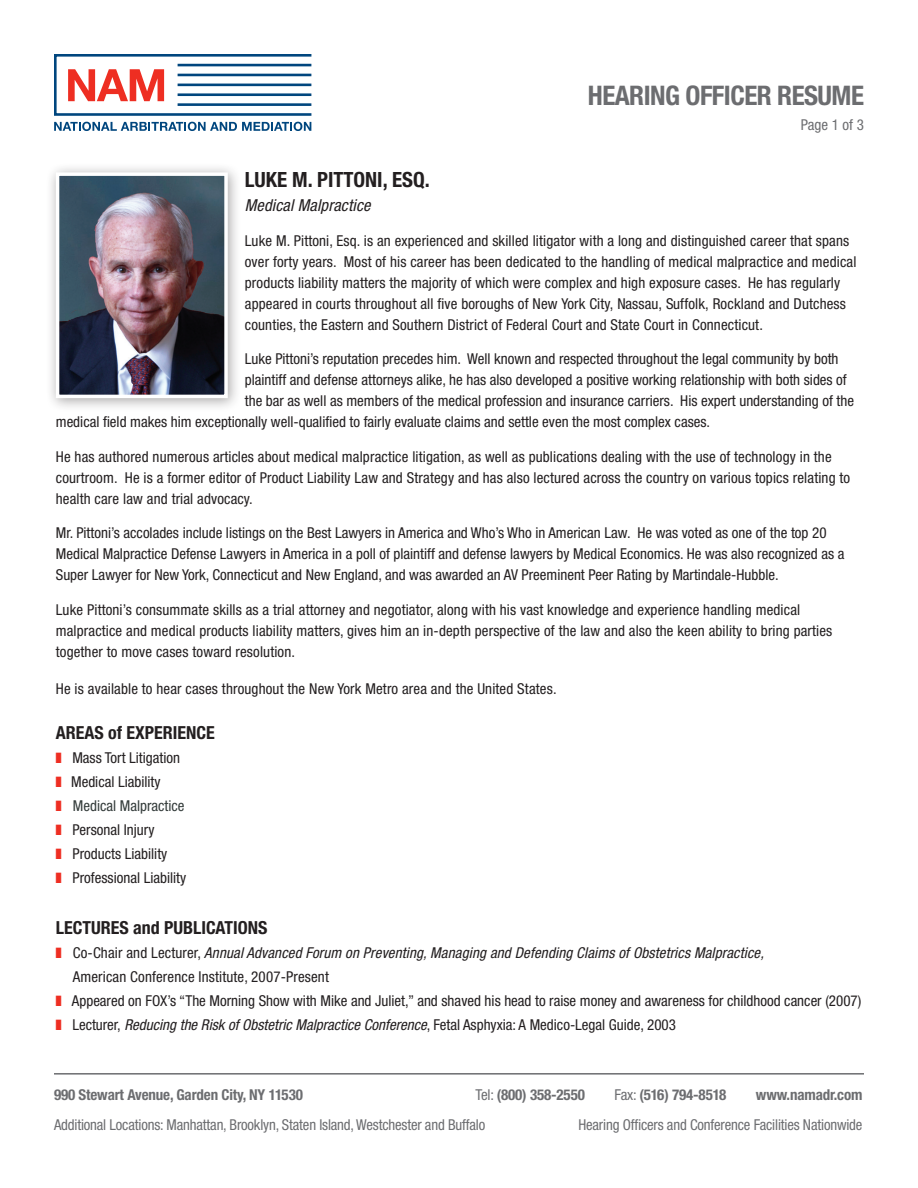
<style>
.page{position:relative;width:918px;height:1188px;background:#fff}
.page>*{position:absolute;margin:0;border:0;box-sizing:border-box;transform-origin:0 0}
.t1{font:700 condensed 27px "Helvetica Neue LT Std";letter-spacing:-.02em;color:#6c6d70}
.t2{font:700 condensed 21px "Helvetica Neue LT Std";color:#231f20}
.t3{font:700 condensed 18px "Helvetica Neue LT Std";color:#231f20}
.t4{font:italic condensed 16.5px "Helvetica Neue LT Std";letter-spacing:.01em;color:#231f20}
.t5{font:condensed 15px/21px "Helvetica Neue LT Std";letter-spacing:.01em;color:#231f20}
.t6{font:italic condensed 15px/24px "Helvetica Neue LT Std";letter-spacing:.01em;color:#231f20}
.t7{font:condensed 15px "Helvetica Neue LT Std";letter-spacing:-.01em;color:#6c6d70}
.t8{font:700 condensed 15px "Helvetica Neue LT Std";letter-spacing:-.01em;color:#6c6d70}
.t9{font:condensed 15px "Helvetica Neue LT Std";color:#333b3a}
.s1{color:#ee2e22}
.s2{font-style:normal}
.s3{font-style:italic}
.s4{font-weight:400}
</style>
<div class="page">
<svg style="left:54px;top:54px;width:257px;height:77px"></svg>
<hr style="left:54px;top:1073px;width:810px;height:2px;background:#6c6d70">
<div style="left:46px;top:163px;width:196px;height:249px;background:#231f20;opacity:.4"></div>
<img style="left:60px;top:176px;width:164px;height:218px">
<div style="left:56px;top:172px;width:172px;height:226px;border:3px solid #fff"></div>
<h1 class="t1" style="left:588px;top:79px;width:278px">HEARING OFFICER RESUME</h1>
<p class="t7" style="left:801px;top:116px;width:65px">Page 1 of 3</p>
<h2 class="t2" style="left:245px;top:167px;width:186px">LUKE M. PITTONI, ESQ.</h2>
<p class="t4" style="left:245px;top:196px;width:127px">Medical Malpractice</p>
<p class="t5" style="left:245px;top:230px;width:613px">Luke M. Pittoni, Esq. is an experienced and skilled litigator with a long and distinguished career that spans over forty years. Most of his career has been dedicated to the handling of medical malpractice and medical products liability matters the majority of which were complex and high exposure cases. He has regularly appeared in courts throughout all five boroughs of New York City, Nassau, Suffolk, Rockland and Dutchess counties, the Eastern and Southern District of Federal Court and State Court in Connecticut.</p>
<p class="t5" style="left:245px;top:349px;width:595px">Luke Pittoni’s reputation precedes him. Well known and respected throughout the legal community by both</p>
<p class="t5" style="left:245px;top:370px;width:604px">plaintiff and defense attorneys alike, he has also developed a positive working relationship with both sides of</p>
<p class="t5" style="left:245px;top:391px;width:611px">the bar as well as members of the medical profession and insurance carriers. His expert understanding of the</p>
<p class="t5" style="left:56px;top:412px;width:656px">medical field makes him exceptionally well-qualified to fairly evaluate claims and settle even the most complex cases.</p>
<p class="t5" style="left:56px;top:446px;width:796px">He has authored numerous articles about medical malpractice litigation, as well as publications dealing with the use of technology in the courtroom. He is a former editor of Product Liability Law and Strategy and has also lectured across the country on various topics relating to health care law and trial advocacy.</p>
<p class="t5" style="left:56px;top:523px;width:790px">Mr. Pittoni’s accolades include listings on the Best Lawyers in America and Who’s Who in American Law. He was voted as one of the top 20<br>Medical Malpractice Defense Lawyers in America in a poll of plaintiff and defense lawyers by Medical Economics. He was also recognized as a<br>Super Lawyer for New York, Connecticut and New England, and was awarded an AV Preeminent Peer Rating by Martindale-Hubble.</p>
<p class="t5" style="left:56px;top:599px;width:778px">Luke Pittoni’s consummate skills as a trial attorney and negotiator, along with his vast knowledge and experience handling medical malpractice and medical products liability matters, gives him an in-depth perspective of the law and also the keen ability to bring parties together to move cases toward resolution.</p>
<p class="t5" style="left:56px;top:679px;width:502px">He is available to hear cases throughout the New York Metro area and the United States.</p>
<p class="t3" style="left:56px;top:721px;width:160px">AREAS of EXPERIENCE</p>
<p class="t5" style="left:56px;top:747px;width:126px"><span class="s1">■</span> Mass Tort Litigation</p>
<p class="t5" style="left:56px;top:771px;width:106px"><span class="s1">■</span> Medical Liability</p>
<p class="t9" style="left:56px;top:797px;width:130px"><span class="s1">■</span> Medical Malpractice</p>
<p class="t5" style="left:56px;top:819px;width:100px"><span class="s1">■</span> Personal Injury</p>
<p class="t5" style="left:56px;top:843px;width:113px"><span class="s1">■</span> Products Liability</p>
<p class="t5" style="left:56px;top:867px;width:132px"><span class="s1">■</span> Professional Liability</p>
<p class="t3" style="left:56px;top:916px;width:213px">LECTURES and PUBLICATIONS</p>
<p class="t6" style="left:73px;top:941px;width:693px;text-indent:-17px"><span class="s1">■</span> <span class="s2">Co-Chair and Lecturer,</span> Annual Advanced Forum on Preventing, Managing and Defending Claims of Obstetrics Malpractice,<br><span class="s2">American Conference Institute, 2007-Present</span></p>
<p class="t5" style="left:56px;top:990px;width:807px"><span class="s1">■</span> Appeared on FOX’s “The Morning Show with Mike and Juliet,” and shaved his head to raise money and awareness for childhood cancer (2007)</p>
<p class="t5" style="left:56px;top:1014px;width:622px"><span class="s1">■</span> Lecturer, <span class="s3">Reducing the Risk of Obstetric Malpractice Conference</span>, Fetal Asphyxia: A Medico-Legal Guide, 2003</p>
<p class="t8" style="left:54px;top:1086px;width:250px">990 Stewart Avenue, Garden City, NY 11530</p>
<p class="t8" style="left:475px;top:1086px;width:111px"><span class="s4">Tel:</span> (800) 358-2550</p>
<p class="t8" style="left:614px;top:1086px;width:113px"><span class="s4">Fax:</span> (516) 794-8518</p>
<p class="t8" style="left:756px;top:1086px;width:108px">www.namadr.com</p>
<p class="t7" style="left:54px;top:1116px;width:433px">Additional Locations: Manhattan, Brooklyn, Staten Island, Westchester and Buffalo</p>
<p class="t7" style="left:578px;top:1116px;width:286px">Hearing Officers and Conference Facilities Nationwide</p>
</div>
